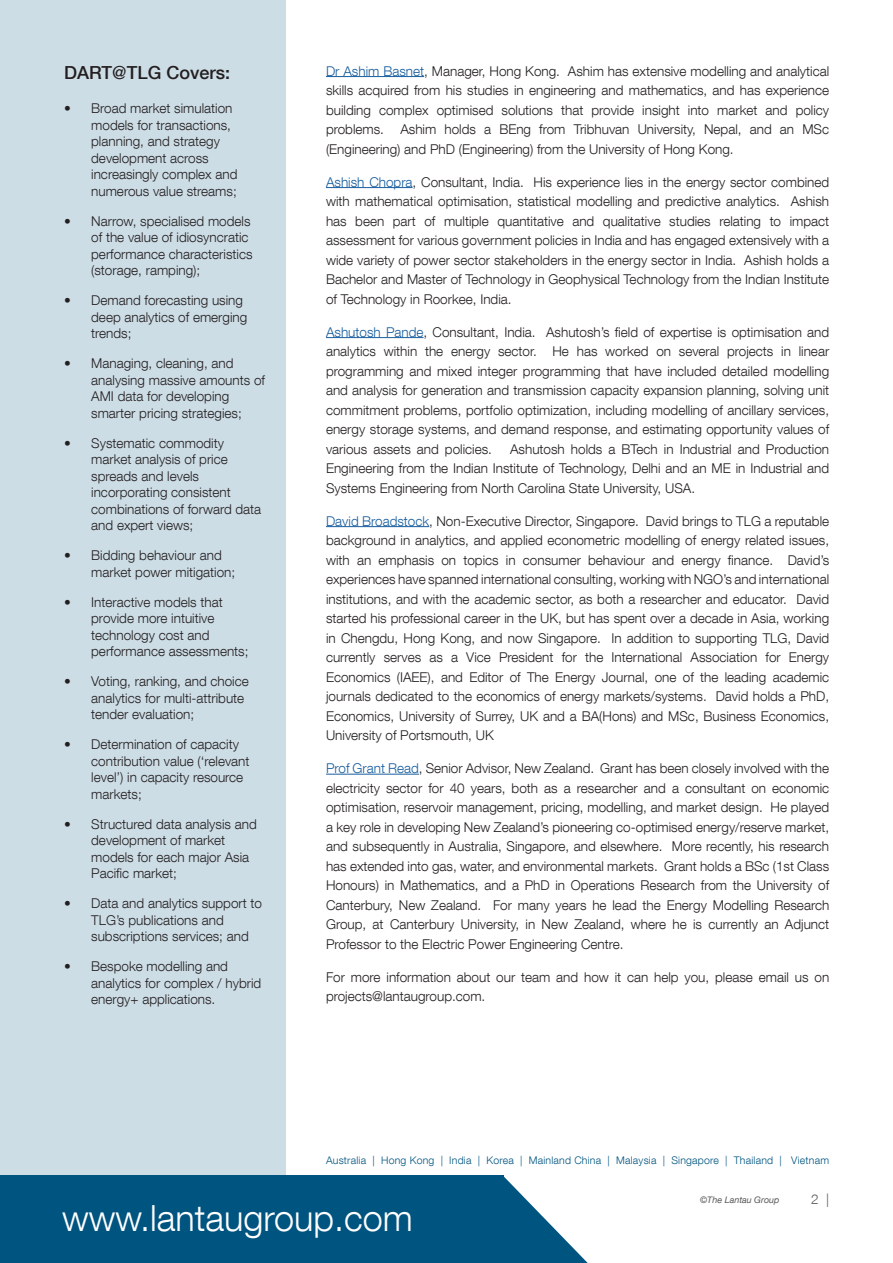
<style>
.page{position:relative;width:893px;height:1263px;background:#fff}
.page>*{position:absolute;margin:0;border:0;box-sizing:border-box;transform-origin:0 0}
.Heading1{font:300 36px "Helvetica Neue LT Com";color:#fff}
.t1{font:500 18px "Helvetica Neue LT Com";color:#231f20}
.Body{font:300 13.5px/19.5px "Helvetica Neue LT Com";color:#231f20}
.Body-2{font:300 13.5px "Helvetica Neue LT Com";color:#57585a}
.Body-3{font:300 10.5px "Helvetica Neue LT Com";letter-spacing:.02em;color:#005480}
.Disclaimer{font:italic 9px "Helvetica Neue LT Com";color:#57585a}
.s1{color:#175d9e}
</style>
<div class="page">
<div style="left:0;top:0;width:286px;height:1263px;background:#cddde6"></div>
<hr style="left:326px;top:76px;width:98px;height:1px;background:#175d9e">
<hr style="left:326px;top:187px;width:87px;height:1px;background:#175d9e">
<hr style="left:326px;top:337px;width:98px;height:1px;background:#175d9e">
<hr style="left:326px;top:526px;width:103px;height:1px;background:#175d9e">
<hr style="left:326px;top:774px;width:93px;height:1px;background:#175d9e">
<div style="left:0;top:1176px;width:503px;height:87px;background:#005480"></div>
<svg style="left:503px;top:1176px;width:85px;height:87px"></svg>
<p class="t1" style="left:64px;top:62px;width:167px">DART@TLG Covers:</p>
<p class="Body" style="left:91px;top:100px;width:148px;line-height:16.5px;text-indent:-27px">• Broad market simulation models for transactions, planning, and strategy development across increasingly complex and numerous value streams;</p>
<p class="Body" style="left:91px;top:212px;width:163px;line-height:16.5px;text-indent:-27px">• Narrow, specialised models of the value of idiosyncratic performance characteristics (storage, ramping);</p>
<p class="Body" style="left:91px;top:292px;width:158px;line-height:16.5px;text-indent:-27px">• Demand forecasting using deep analytics of emerging trends;</p>
<p class="Body" style="left:91px;top:355px;width:175px;line-height:16.5px;text-indent:-27px">• Managing, cleaning, and analysing massive amounts of<br>AMI data for developing smarter pricing strategies;</p>
<p class="Body" style="left:91px;top:434px;width:172px;line-height:16.5px;text-indent:-27px">• Systematic commodity market analysis of price spreads and levels incorporating consistent combinations of forward data and expert views;</p>
<p class="Body" style="left:91px;top:547px;width:146px;line-height:16.5px;text-indent:-27px">• Bidding behaviour and market power mitigation;</p>
<p class="Body" style="left:91px;top:593px;width:159px;line-height:16.5px;text-indent:-27px">• Interactive models that provide more intuitive technology cost and performance assessments;</p>
<p class="Body" style="left:91px;top:673px;width:159px;line-height:16.5px;text-indent:-27px">• Voting, ranking, and choice analytics for multi-attribute tender evaluation;</p>
<p class="Body" style="left:91px;top:736px;width:160px;line-height:16.5px;text-indent:-27px">• Determination of capacity contribution value (‘relevant level’) in capacity resource markets;</p>
<p class="Body" style="left:91px;top:815px;width:167px;line-height:16.5px;text-indent:-27px">• Structured data analysis and development of market models for each major Asia<br>Pacific market;</p>
<p class="Body" style="left:91px;top:895px;width:172px;line-height:16.5px;text-indent:-27px">• Data and analytics support to<br>TLG’s publications and subscriptions services; and</p>
<p class="Body" style="left:91px;top:958px;width:172px;line-height:16.5px;text-indent:-27px">• Bespoke modelling and analytics for complex / hybrid energy+ applications.</p>
<p class="Body" style="left:326px;top:61px;width:505px;text-align:justify"><span class="s1">Dr Ashim Basnet</span>, Manager, Hong Kong. Ashim has extensive modelling and analytical skills acquired from his studies in engineering and mathematics, and has experience building complex optimised solutions that provide insight into market and policy problems. Ashim holds a BEng from Tribhuvan University, Nepal, and an MSc (Engineering) and PhD (Engineering) from the University of Hong Kong.</p>
<p class="Body" style="left:326px;top:172px;width:505px;text-align:justify"><span class="s1">Ashish Chopra</span>, Consultant, India. His experience lies in the energy sector combined with mathematical optimisation, statistical modelling and predictive analytics. Ashish has been part of multiple quantitative and qualitative studies relating to impact assessment for various government policies in India and has engaged extensively with a wide variety of power sector stakeholders in the energy sector in India. Ashish holds a Bachelor and Master of Technology in Geophysical Technology from the Indian Institute of Technology in Roorkee, India.</p>
<p class="Body" style="left:326px;top:322px;width:505px;text-align:justify"><span class="s1">Ashutosh Pande</span>, Consultant, India. Ashutosh’s field of expertise is optimisation and analytics within the energy sector. He has worked on several projects in linear programming and mixed integer programming that have included detailed modelling and analysis for generation and transmission capacity expansion planning, solving unit commitment problems, portfolio optimization, including modelling of ancillary services, energy storage systems, and demand response, and estimating opportunity values of various assets and policies.</p>
<p class="Body" style="left:326px;top:439px;width:505px;text-align:justify;text-indent:184px">Ashutosh holds a BTech in Industrial and Production Engineering from the Indian Institute of Technology, Delhi and an ME in Industrial and Systems Engineering from North Carolina State University, USA.</p>
<p class="Body" style="left:326px;top:511px;width:505px;text-align:justify"><span class="s1">David Broadstock</span>, Non-Executive Director, Singapore. David brings to TLG a reputable background in analytics, and applied econometric modelling of energy related issues, with an emphasis on topics in consumer behaviour and energy finance. David’s experiences have spanned international consulting, working with NGO’s and international institutions, and with the academic sector, as both a researcher and educator. David started his professional career in the UK, but has spent over a decade in Asia, working in Chengdu, Hong Kong, and now Singapore. In addition to supporting TLG, David currently serves as a Vice President for the International Association for Energy Economics (IAEE), and Editor of The Energy Journal, one of the leading academic journals dedicated to the economics of energy markets/systems. David holds a PhD, Economics, University of Surrey, UK and a BA(Hons) and MSc, Business Economics, University of Portsmouth, UK</p>
<p class="Body" style="left:326px;top:758px;width:505px;text-align:justify"><span class="s1">Prof Grant Read</span>, Senior Advisor, New Zealand. Grant has been closely involved with the electricity sector for 40 years, both as a researcher and a consultant on economic optimisation, reservoir management, pricing, modelling, and market design. He played a key role in developing New Zealand’s pioneering co-optimised energy/reserve market, and subsequently in Australia, Singapore, and elsewhere. More recently, his research has extended into gas, water, and environmental markets. Grant holds a BSc (1st Class Honours) in Mathematics, and a PhD in Operations Research from the University of Canterbury, New Zealand. For many years he lead the Energy Modelling Research Group, at Canterbury University, in New Zealand, where he is currently an Adjunct Professor to the Electric Power Engineering Centre.</p>
<p class="Body" style="left:326px;top:967px;width:505px">For more information about our team and how it can help you, please email us on projects@lantaugroup.com.</p>
<p class="Body-3" style="left:326px;top:1154px;width:505px">Australia | Hong Kong | India | Korea | Mainland China | Malaysia | Singapore | Thailand | Vietnam</p>
<p class="Heading1" style="left:62px;top:1196px;width:352px">www.lantaugroup.com</p>
<p class="Disclaimer" style="left:700px;top:1194px;width:81px">©The Lantau Group</p>
<p class="Body-2" style="left:811px;top:1191px;width:20px">2 |</p>
</div>
